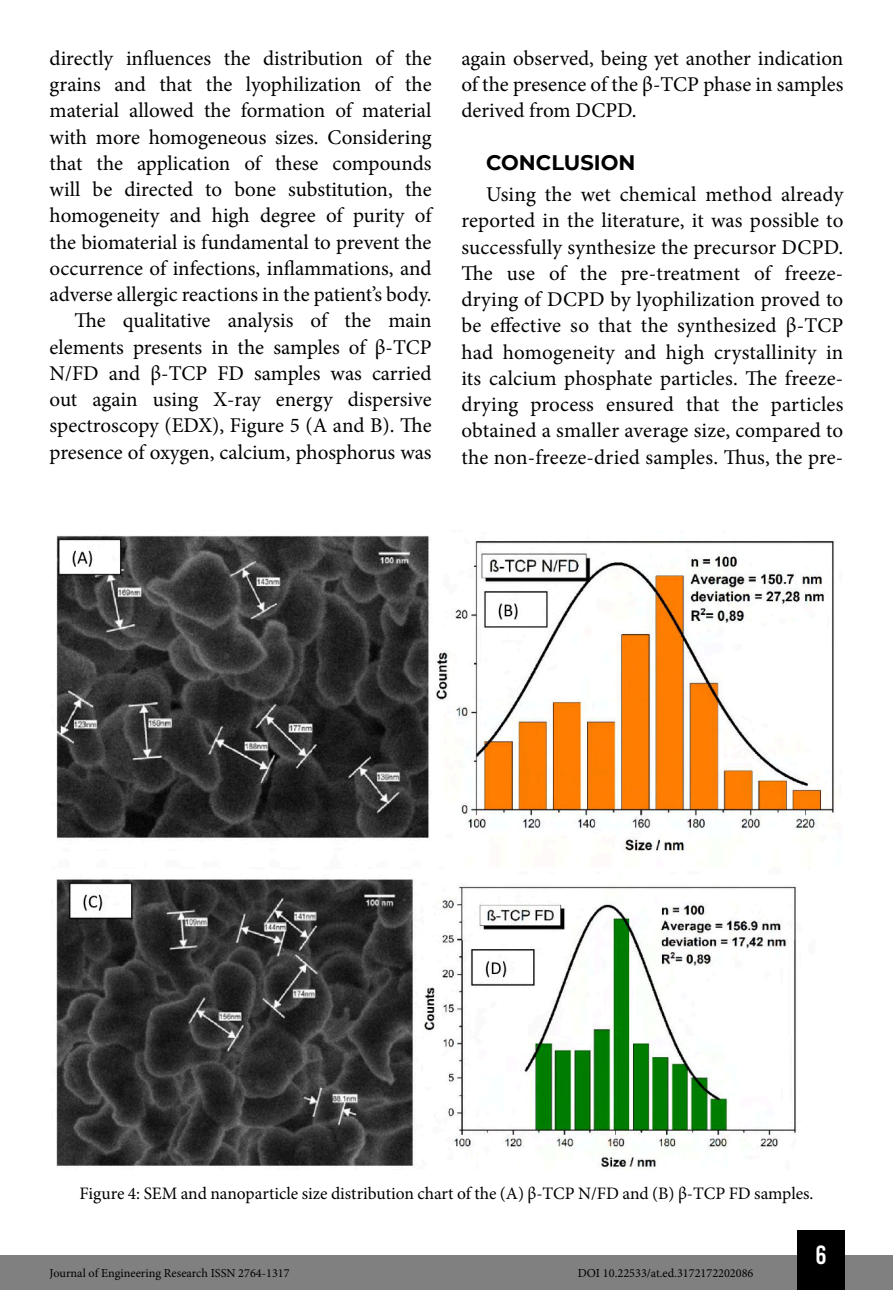
<style>
.page{position:relative;width:893px;height:1290px;background:#fff}
.page>*{position:absolute;margin:0;border:0;box-sizing:border-box;transform-origin:0 0}
.t1{font:26.25px "Bebas Kai";color:#fff}
.TXT{font:21px/26.2px "Minion Pro";color:#000;text-align:justify}
.TITULO{font:700 21px "Montserrat";color:#000}
.Info_Imagem{font:17.5px "Minion Pro";letter-spacing:-.005em;color:#000}
.t2{font:12.25px "Minion Pro";color:#000}
</style>
<div class="page">
<div style="left:0;top:1255px;width:893px;height:35px;background:#808080"></div>
<div style="left:797px;top:1230px;width:48px;height:60px;background:#000"></div>
<img style="left:56px;top:535px;width:778px;height:633px">
<p class="TXT" style="left:50px;top:45px;width:384px">directly influences the distribution of the grains and that the lyophilization of the material allowed the formation of material with more homogeneous sizes. Considering that the application of these compounds will be directed to bone substitution, the homogeneity and high degree of purity of the biomaterial is fundamental to prevent the occurrence of infections, inflammations, and adverse allergic reactions in the patient’s body.</p>
<p class="TXT" style="left:50px;top:308px;width:384px;text-indent:25px">The qualitative analysis of the main elements presents in the samples of β-TCP N/FD and β-TCP FD samples was carried out again using X-ray energy dispersive spectroscopy (EDX), Figure 5 (A and B). The presence of oxygen, calcium, phosphorus was</p>
<p class="TXT" style="left:461px;top:45px;width:383px">again observed, being yet another indication of the presence of the β-TCP phase in samples derived from DCPD.</p>
<p class="TITULO" style="left:486px;top:147px;width:151px">CONCLUSION</p>
<p class="TXT" style="left:461px;top:181px;width:384px;text-indent:25px">Using the wet chemical method already reported in the literature, it was possible to successfully synthesize the precursor DCPD.<br>The use of the pre-treatment of freeze&shy;drying of DCPD by lyophilization proved to be effective so that the synthesized β-TCP had homogeneity and high crystallinity in its calcium phosphate particles. The freeze&shy;drying process ensured that the particles obtained a smaller average size, compared to the non-freeze-dried samples. Thus, the pre-</p>
<p class="Info_Imagem" style="left:79px;top:1182px;width:736px">Figure 4: SEM and nanoparticle size distribution chart of the (A) β-TCP N/FD and (B) β-TCP FD samples.</p>
<p class="t2" style="left:50px;top:1265px;width:242px">Journal of Engineering Research ISSN 2764-1317</p>
<p class="t2" style="left:578px;top:1265px;width:177px">DOI 10.22533/at.ed.3172172202086</p>
<p class="t1" style="left:815px;top:1241px;width:13px">6</p>
</div>
